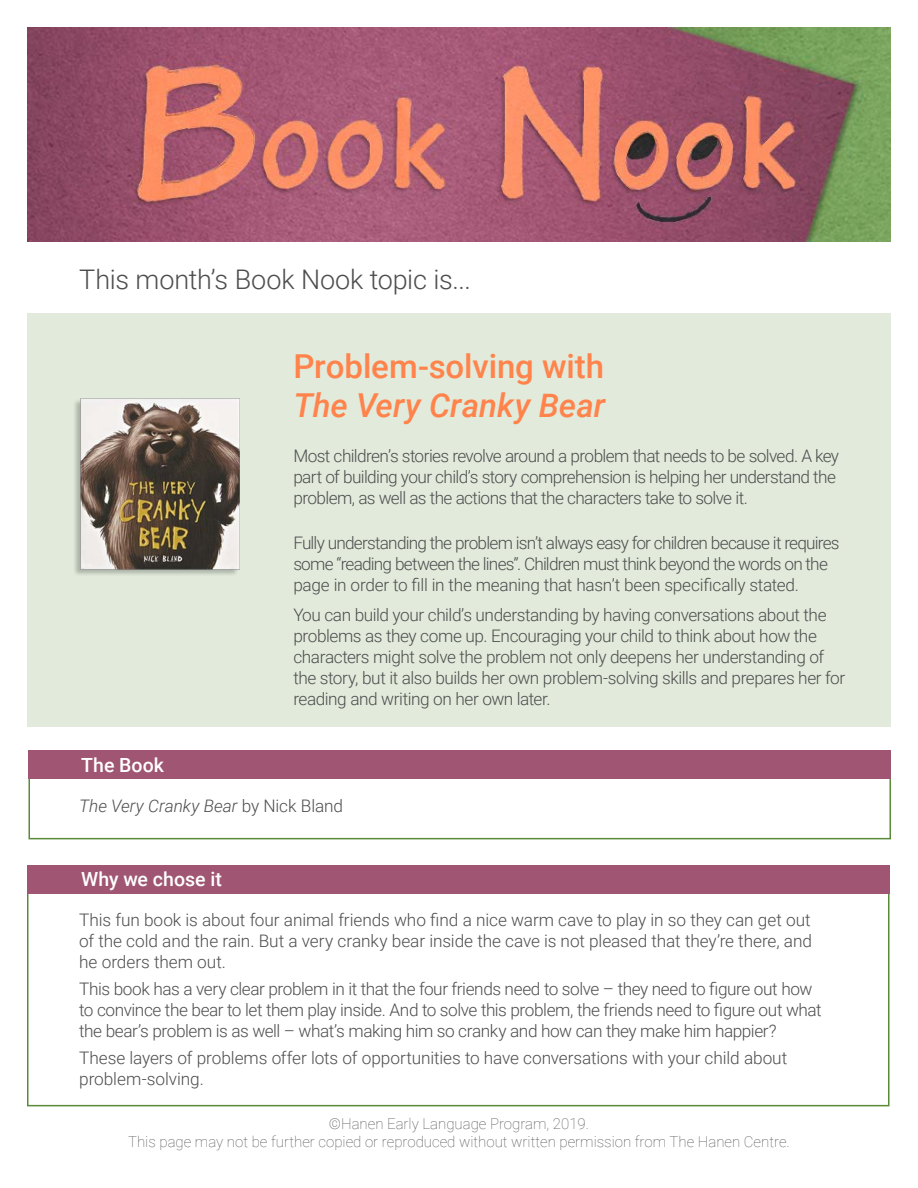
<style>
.page{position:relative;width:918px;height:1188px;background:#fff}
.page>*{position:absolute;margin:0;border:0;box-sizing:border-box;transform-origin:0 0}
.t1{font:500 33px "Roboto";letter-spacing:-.005em;color:#ff834b}
.t2{font:italic 500 33px "Roboto";letter-spacing:.005em;color:#ff834b}
.t3{font:300 27px "Roboto";letter-spacing:-.005em;color:#4d4d4d}
.t4{font:500 19.5px "Roboto";color:#fff}
.t5{font:300 17.25px/21px "Roboto";letter-spacing:-.03em;color:#4d4d4d}
.t6{font:300 17.25px/21px "Roboto";letter-spacing:-.005em;color:#4d4d4d}
.t7{font:italic 300 17.25px "Roboto";color:#4d4d4d}
.t8{font:100 15px/18px "Roboto";color:#4d4d4d;text-align:center}
.s1{font-style:normal}
</style>
<div class="page">
<img style="left:27px;top:27px;width:864px;height:214px">
<div style="left:27px;top:313px;width:864px;height:414px;background:#e1eadb"></div>
<img style="left:74px;top:398px;width:166px;height:177px">
<div style="left:28px;top:751px;width:863px;height:88px;border:2px solid #598b38"></div>
<div style="left:28px;top:751px;width:863px;height:28px;background:#a05673"></div>
<div style="left:27px;top:865px;width:863px;height:28px;background:#a05673"></div>
<h2 class="t3" style="left:79px;top:260px;width:393px">This month’s Book Nook topic is...</h2>
<p class="t4" style="left:81px;top:751px;width:84px">The Book</p>
<h1 class="t1" style="left:293px;top:343px;width:312px">Problem-solving with</h1>
<h1 class="t2" style="left:293px;top:382px;width:313px">The Very Cranky Bear</h1>
<p class="t5" style="left:293px;top:445px;width:547px">Most children’s stories revolve around a problem that needs to be solved. A key part of building your child’s story comprehension is helping her understand the problem, as well as the actions that the characters take to solve it.</p>
<p class="t5" style="left:293px;top:532px;width:548px">Fully understanding the problem isn’t always easy for children because it requires some “reading between the lines”. Children must think beyond the words on the page in order to fill in the meaning that hasn’t been specifically stated.</p>
<p class="t5" style="left:293px;top:604px;width:553px">You can build your child’s understanding by having conversations about the problems as they come up. Encouraging your child to think about how the characters might solve the problem not only deepens her understanding of the story, but it also builds her own problem-solving skills and prepares her for reading and writing on her own later.</p>
<p class="t7" style="left:79px;top:794px;width:265px">The Very Cranky Bear <span class="s1">by Nick Bland</span></p>
<p class="t4" style="left:81px;top:865px;width:142px">Why we chose it</p>
<p class="t5" style="left:79px;top:909px;width:734px;text-align:justify">This fun book is about four animal friends who find a nice warm cave to play in so they can get out of the cold and the rain. But a very cranky bear inside the cave is not pleased that they’re there, and he orders them out.</p>
<p class="t5" style="left:79px;top:978px;width:744px">This book has a very clear problem in it that the four friends need to solve – they need to figure out how to convince the bear to let them play inside. And to solve this problem, the friends need to figure out what the bear’s problem is as well – what’s making him so cranky and how can they make him happier?</p>
<p class="t6" style="left:79px;top:1047px;width:710px">These layers of problems offer lots of opportunities to have conversations with your child about problem-solving.</p>
<p class="t8" style="left:128px;top:1114px;width:663px">©Hanen Early Language Program, 2019.<br>This page may not be further copied or reproduced without written permission from The Hanen Centre.</p>
</div>
